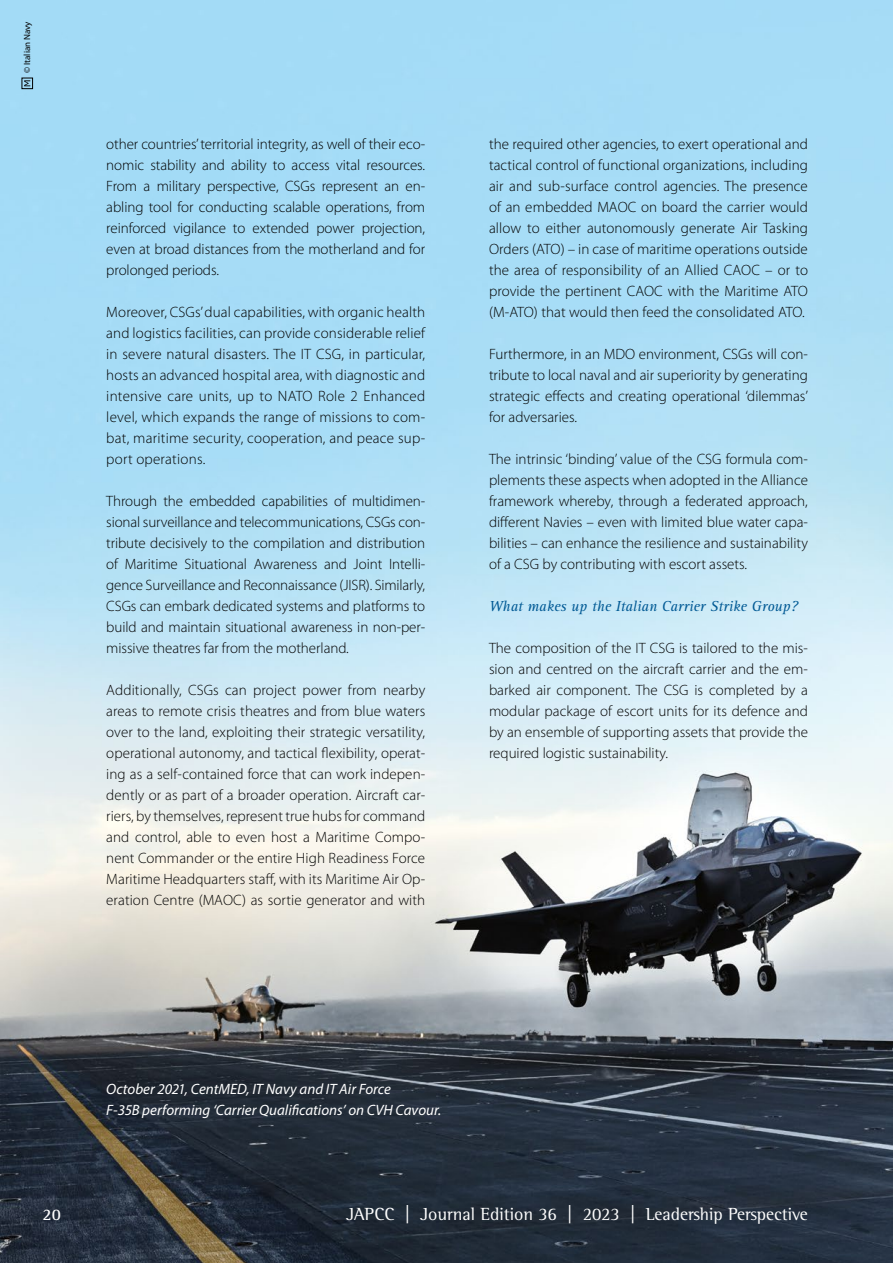
<style>
.page{position:relative;width:893px;height:1263px;background:#fff}
.page>*{position:absolute;margin:0;border:0;box-sizing:border-box;transform-origin:0 0}
.t1{font:18px "Rotis Semi Serif Pro";color:#fff}
.t2{font:700 16.5px "Rotis Semi Serif Pro";color:#fff}
.t3{font:300 15px/21px "Myriad Pro";color:#000;text-align:justify}
.t4{font:italic 15px/21px "Myriad Pro";color:#fff}
.t5{font:italic 15px "Rotis Serif Pro";color:#005994}
.t6{font:9px "Myriad Pro";color:#000}
</style>
<div class="page">
<img style="left:0;top:0;width:893px;height:1263px">
<div style="left:22px;top:78px;width:11px;height:11px;border:1px solid #000"></div>
<svg style="left:24px;top:80px;width:6px;height:6px"></svg>
<p class="t6" style="left:22px;top:73px;width:53px;rotate:-90deg">© Italian Navy</p>
<p class="t3" style="left:106px;top:133px;width:320px">other countries’ territorial integrity, as well of their eco&shy;nomic stability and ability to access vital resources.<br>From a military perspective, CSGs represent an en&shy;abling tool for conducting scalable operations, from reinforced vigilance to extended power projection, even at broad distances from the motherland and for prolonged periods.</p>
<p class="t3" style="left:106px;top:301px;width:320px">Moreover, CSGs’ dual capabilities, with organic health and logistics facilities, can provide considerable relief in severe natural disasters. The IT CSG, in particular, hosts an advanced hospital area, with diagnostic and intensive care units, up to NATO Role 2 Enhanced level, which expands the range of missions to com&shy;bat, maritime security, cooperation, and peace sup&shy;port operations.</p>
<p class="t3" style="left:106px;top:490px;width:320px">Through the embedded capabilities of multidimen&shy;sional surveillance and telecommunications, CSGs con&shy;tribute decisively to the compilation and distribution of Maritime Situational Awareness and Joint Intelli&shy;gence Surveillance and Reconnaissance (JISR). Similarly, CSGs can embark dedicated systems and platforms to build and maintain situational awareness in non-per&shy;missive theatres far from the motherland.</p>
<p class="t3" style="left:106px;top:679px;width:320px">Additionally, CSGs can project power from nearby areas to remote crisis theatres and from blue waters over to the land, exploiting their strategic versatility, operational autonomy, and tactical flexibility, operat&shy;ing as a self-contained force that can work indepen&shy;dently or as part of a broader operation. Aircraft car&shy;riers, by themselves, represent true hubs for command and control, able to even host a Maritime Compo&shy;nent Commander or the entire High Readiness Force Maritime Headquarters staff, with its Maritime Air Op&shy;eration Centre (MAOC) as sortie generator and with</p>
<p class="t3" style="left:489px;top:133px;width:320px">the required other agencies, to exert operational and tactical control of functional organizations, including air and sub-surface control agencies. The presence of an embedded MAOC on board the carrier would allow to either autonomously generate Air Tasking Orders (ATO) – in case of maritime operations outside the area of responsibility of an Allied CAOC – or to provide the pertinent CAOC with the Maritime ATO (M-ATO) that would then feed the consolidated ATO.</p>
<p class="t3" style="left:489px;top:343px;width:320px">Furthermore, in an MDO environment, CSGs will con&shy;tribute to local naval and air superiority by generating strategic effects and creating operational ‘dilemmas’ for adversaries.</p>
<p class="t3" style="left:489px;top:448px;width:320px">The intrinsic ‘binding’ value of the CSG formula com&shy;plements these aspects when adopted in the Alliance framework whereby, through a federated approach, different Navies – even with limited blue water capa&shy;bilities – can enhance the resilience and sustainability of a CSG by contributing with escort assets.</p>
<p class="t5" style="left:489px;top:597px;width:310px">What makes up the Italian Carrier Strike Group?</p>
<p class="t3" style="left:489px;top:637px;width:320px">The composition of the IT CSG is tailored to the mis&shy;sion and centred on the aircraft carrier and the em&shy;barked air component. The CSG is completed by a modular package of escort units for its defence and by an ensemble of supporting assets that provide the required logistic sustainability.</p>
<p class="t4" style="left:106px;top:1078px;width:337px">October 2021, CentMED, IT Navy and IT Air Force<br>F-35B performing ‘Carrier Qualifications’ on CVH Cavour.</p>
<p class="t2" style="left:43px;top:1204px;width:20px">20</p>
<p class="t1" style="left:346px;top:1203px;width:463px">JAPCC | Journal Edition 36 | 2023 | Leadership Perspective</p>
</div>
